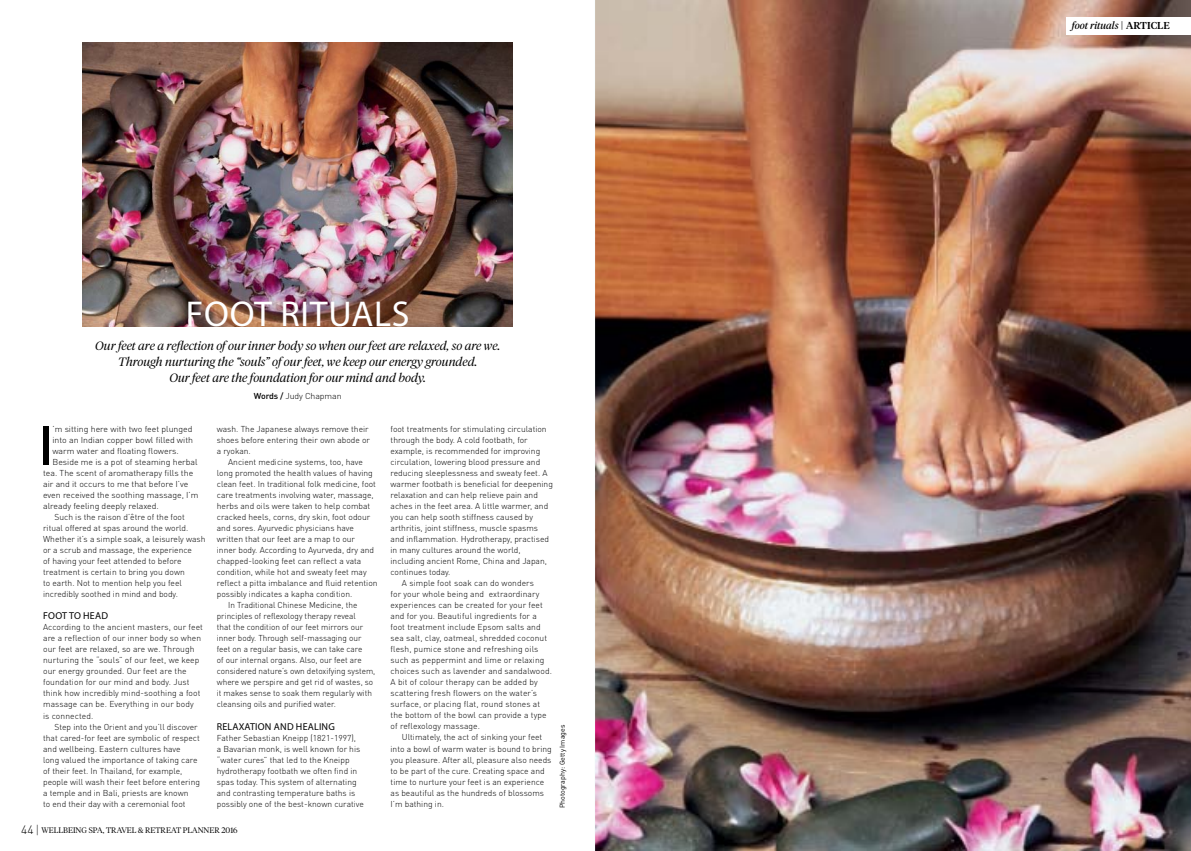
<style>
.page{position:relative;width:1191px;height:851px;background:#fff}
.page>*{position:absolute;margin:0;border:0;box-sizing:border-box;transform-origin:0 0}
.t1{font:57.5px "Myriad Pro";color:#000}
.t2{font:36px "Myriad Pro";letter-spacing:.02em;color:#fff}
.t3{font:italic 300 12px/16px "Tiempos Headline";color:#000;text-align:center}
.t4{font:10px "Myriad Pro";letter-spacing:.02em;color:#000}
.t5{font:italic 10px "Tiempos Headline";color:#000}
.t6{font:300 8.5px/11px "DINOT";color:#000}
.t7{font:300 8px "Tiempos Headline";color:#000}
.t8{font:7px "DINOT";color:#000}
.s1{font-weight:500}
.s2{font-family:"DINOT";font-size:12px}
.s3{font-size:12px}
.s4{font-family:"DINOT";font-weight:300;font-style:normal}
.s5{font-weight:500;font-style:normal}
</style>
<div class="page">
<img style="left:595px;top:0;width:596px;height:850px">
<div style="left:1066px;top:17px;width:125px;height:17px;background:#fff"></div>
<img style="left:83px;top:43px;width:429px;height:283px">
<h2 class="t2" style="left:186px;top:291px;width:225px">FOOT RITUALS</h2>
<h3 class="t3" style="left:95px;top:337px;width:406px">Our feet are a reflection of our inner body so when our feet are relaxed, so are we.<br>Through nurturing the “souls” of our feet, we keep our energy grounded.<br>Our feet are the foundation for our mind and body.</h3>
<p class="t6" style="left:254px;top:390px;width:89px"><span class="s1">Words /</span> Judy Chapman</p>
<h1 class="t1" style="left:39px;top:410px;width:16px">I</h1>
<p class="t6" style="left:52px;top:423px;width:142px">’m sitting here with two feet plunged</p>
<p class="t6" style="left:52px;top:434px;width:142px">into an Indian copper bowl filled with</p>
<p class="t6" style="left:52px;top:445px;width:128px">warm water and floating flowers.</p>
<p class="t6" style="left:52px;top:456px;width:147px">Beside me is a pot of steaming herbal</p>
<p class="t6" style="left:43px;top:467px;width:152px">tea. The scent of aromatherapy fills the</p>
<p class="t6" style="left:43px;top:478px;width:147px">air and it occurs to me that before I’ve</p>
<p class="t6" style="left:43px;top:489px;width:157px">even received the soothing massage, I’m</p>
<p class="t6" style="left:43px;top:500px;width:117px">already feeling deeply relaxed.</p>
<p class="t6" style="left:54px;top:511px;width:132px">Such is the raison d’être of the foot</p>
<p class="t6" style="left:43px;top:522px;width:147px">ritual offered at spas around the world.</p>
<p class="t6" style="left:43px;top:533px;width:164px">Whether it’s a simple soak, a leisurely wash</p>
<p class="t6" style="left:43px;top:544px;width:150px">or a scrub and massage, the experience</p>
<p class="t6" style="left:43px;top:555px;width:140px">of having your feet attended to before</p>
<p class="t6" style="left:43px;top:566px;width:143px">treatment is certain to bring you down</p>
<p class="t6" style="left:43px;top:577px;width:140px">to earth. Not to mention help you feel</p>
<p class="t6" style="left:43px;top:588px;width:136px">incredibly soothed in mind and body.</p>
<p class="t4" style="left:43px;top:609px;width:66px">FOOT TO HEAD</p>
<p class="t6" style="left:43px;top:621px;width:161px">According to the ancient masters, our feet are a reflection of our inner body so when our feet are relaxed, so are we. Through nurturing the “souls” of our feet, we keep our energy grounded. Our feet are the foundation for our mind and body. Just think how incredibly mind-soothing a foot massage can be. Everything in our body<br>is connected.</p>
<p class="t6" style="left:43px;top:720px;width:158px;text-indent:11px">Step into the Orient and you’ll discover that cared-for feet are symbolic of respect and wellbeing. Eastern cultures have<br>long valued the importance of taking care of their feet. In Thailand, for example, people will wash their feet before entering a temple and in Bali, priests are known<br>to end their day with a ceremonial foot</p>
<p class="t6" style="left:217px;top:423px;width:155px">wash. The Japanese always remove their shoes before entering their own abode or a ryokan.</p>
<p class="t6" style="left:228px;top:456px;width:136px">Ancient medicine systems, too, have</p>
<p class="t6" style="left:217px;top:467px;width:157px">long promoted the health values of having</p>
<p class="t6" style="left:217px;top:478px;width:161px">clean feet. In traditional folk medicine, foot</p>
<p class="t6" style="left:217px;top:489px;width:158px">care treatments involving water, massage,</p>
<p class="t6" style="left:217px;top:500px;width:155px">herbs and oils were taken to help combat</p>
<p class="t6" style="left:217px;top:511px;width:155px">cracked heels, corns, dry skin, foot odour</p>
<p class="t6" style="left:217px;top:522px;width:139px">and sores. Ayurvedic physicians have</p>
<p class="t6" style="left:217px;top:533px;width:140px">written that our feet are a map to our</p>
<p class="t6" style="left:217px;top:544px;width:159px">inner body. According to Ayurveda, dry and</p>
<p class="t6" style="left:217px;top:555px;width:146px">chapped-looking feet can reflect a vata</p>
<p class="t6" style="left:217px;top:566px;width:151px">condition, while hot and sweaty feet may</p>
<p class="t6" style="left:217px;top:577px;width:162px">reflect a pitta imbalance and fluid retention</p>
<p class="t6" style="left:217px;top:588px;width:137px">possibly indicates a kapha condition.</p>
<p class="t6" style="left:228px;top:599px;width:131px">In Traditional Chinese Medicine, the</p>
<p class="t6" style="left:217px;top:610px;width:140px">principles of reflexology therapy reveal</p>
<p class="t6" style="left:217px;top:621px;width:148px">that the condition of our feet mirrors our</p>
<p class="t6" style="left:217px;top:632px;width:146px">inner body. Through self-massaging our</p>
<p class="t6" style="left:217px;top:643px;width:147px">feet on a regular basis, we can take care</p>
<p class="t6" style="left:217px;top:654px;width:146px">of our internal organs. Also, our feet are</p>
<p class="t6" style="left:217px;top:665px;width:160px">considered nature’s own detoxifying system,</p>
<p class="t6" style="left:217px;top:676px;width:158px">where we perspire and get rid of wastes, so</p>
<p class="t6" style="left:217px;top:687px;width:157px">it makes sense to soak them regularly with</p>
<p class="t6" style="left:217px;top:698px;width:121px">cleansing oils and purified water.</p>
<p class="t4" style="left:217px;top:719px;width:119px">RELAXATION AND HEALING</p>
<p class="t6" style="left:217px;top:731px;width:149px">Father Sebastian Kneipp (1821-1997),<br>a Bavarian monk, is well known for his “water cures” that led to the Kneipp hydrotherapy footbath we often find in spas today. This system of alternating and contrasting temperature baths is possibly one of the best-known curative</p>
<p class="t7" style="left:21px;top:825px;width:218px"><span class="s2">44</span> <span class="s3">|</span> WELLBEING SPA, TRAVEL &amp; RETREAT PLANNER 2016</p>
<p class="t6" style="left:390px;top:423px;width:158px">foot treatments for stimulating circulation</p>
<p class="t6" style="left:390px;top:434px;width:139px">through the body. A cold footbath, for</p>
<p class="t6" style="left:390px;top:445px;width:151px">example, is recommended for improving</p>
<p class="t6" style="left:390px;top:456px;width:151px">circulation, lowering blood pressure and</p>
<p class="t6" style="left:390px;top:467px;width:158px">reducing sleeplessness and sweaty feet. A</p>
<p class="t6" style="left:390px;top:478px;width:164px">warmer footbath is beneficial for deepening</p>
<p class="t6" style="left:390px;top:489px;width:149px">relaxation and can help relieve pain and</p>
<p class="t6" style="left:390px;top:500px;width:159px">aches in the feet area. A little warmer, and</p>
<p class="t6" style="left:390px;top:511px;width:144px">you can help sooth stiffness caused by</p>
<p class="t6" style="left:390px;top:522px;width:149px">arthritis, joint stiffness, muscle spasms</p>
<p class="t6" style="left:390px;top:533px;width:160px">and inflammation. Hydrotherapy, practised</p>
<p class="t6" style="left:390px;top:544px;width:132px">in many cultures around the world,</p>
<p class="t6" style="left:390px;top:555px;width:158px">including ancient Rome, China and Japan,</p>
<p class="t6" style="left:390px;top:566px;width:61px">continues today.</p>
<p class="t6" style="left:402px;top:577px;width:134px">A simple foot soak can do wonders</p>
<p class="t6" style="left:390px;top:588px;width:150px">for your whole being and extraordinary</p>
<p class="t6" style="left:390px;top:599px;width:154px">experiences can be created for your feet</p>
<p class="t6" style="left:390px;top:610px;width:148px">and for you. Beautiful ingredients for a</p>
<p class="t6" style="left:390px;top:621px;width:152px">foot treatment include Epsom salts and</p>
<p class="t6" style="left:390px;top:632px;width:158px">sea salt, clay, oatmeal, shredded coconut</p>
<p class="t6" style="left:390px;top:643px;width:149px">flesh, pumice stone and refreshing oils</p>
<p class="t6" style="left:390px;top:654px;width:155px">such as peppermint and lime or relaxing</p>
<p class="t6" style="left:390px;top:665px;width:163px">choices such as lavender and sandalwood.</p>
<p class="t6" style="left:390px;top:676px;width:149px">A bit of colour therapy can be added by</p>
<p class="t6" style="left:390px;top:687px;width:148px">scattering fresh flowers on the water’s</p>
<p class="t6" style="left:390px;top:698px;width:151px">surface, or placing flat, round stones at</p>
<p class="t6" style="left:390px;top:709px;width:157px">the bottom of the bowl can provide a type</p>
<p class="t6" style="left:390px;top:720px;width:91px">of reflexology massage.</p>
<p class="t6" style="left:402px;top:731px;width:142px">Ultimately, the act of sinking your feet</p>
<p class="t6" style="left:390px;top:742px;width:163px">into a bowl of warm water is bound to bring</p>
<p class="t6" style="left:390px;top:753px;width:162px">you pleasure. After all, pleasure also needs</p>
<p class="t6" style="left:390px;top:764px;width:156px">to be part of the cure. Creating space and</p>
<p class="t6" style="left:390px;top:775px;width:155px">time to nurture your feet is an experience</p>
<p class="t6" style="left:390px;top:786px;width:155px">as beautiful as the hundreds of blossoms</p>
<p class="t6" style="left:390px;top:797px;width:55px">I’m bathing in.</p>
<p class="t8" style="left:558px;top:808px;width:85px;rotate:-90deg">Photography: Getty Images</p>
<p class="t5" style="left:1072px;top:19px;width:99px">foot rituals <span class="s4">|</span> <span class="s5">ARTICLE</span></p>
</div>
